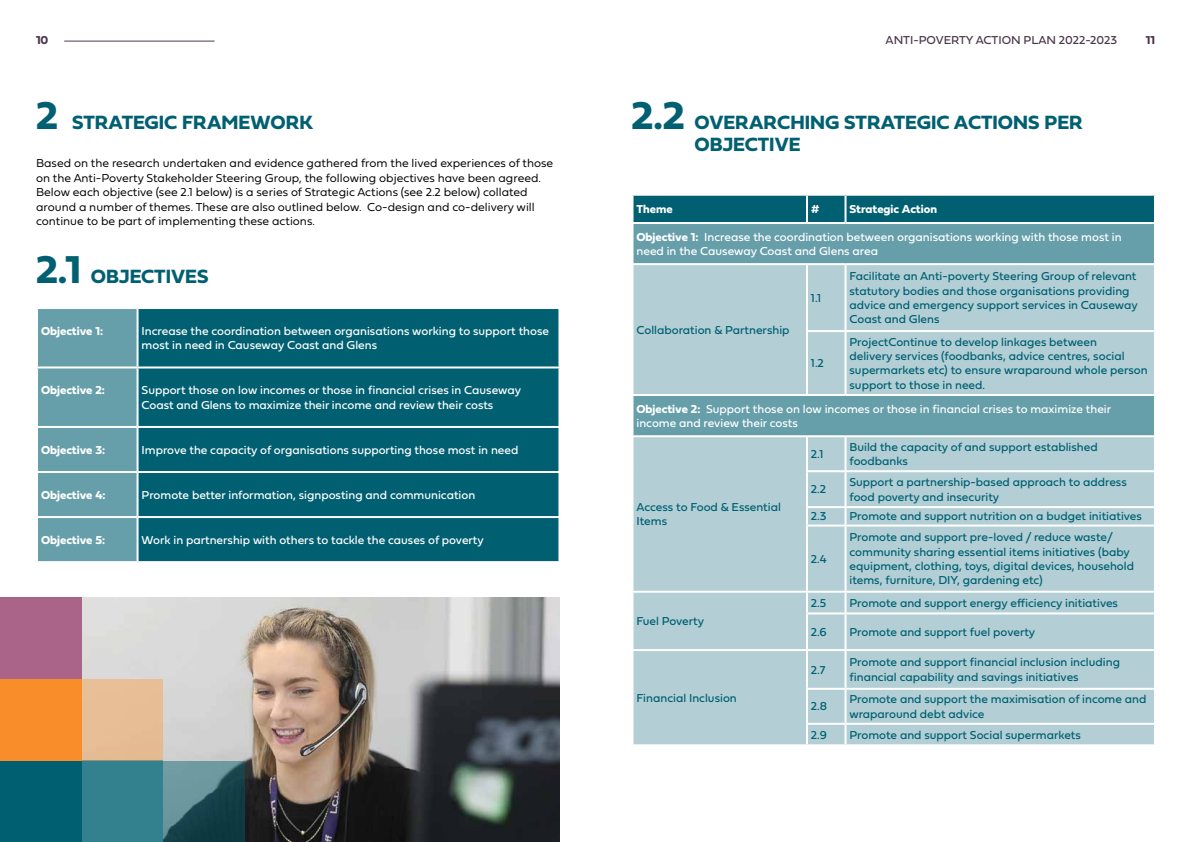
<style>
.page{position:relative;width:1191px;height:842px;background:#fff}
.page>*{position:absolute;margin:0;border:0;box-sizing:border-box;transform-origin:0 0}
.t1{font:20px/22px "Fieldwork Geo Bold";color:#006072}
.t2{font:12px/14.4px "Fieldwork Geo Regular";color:#006072}
.t3{font:12px/14.4px "Fieldwork Geo Regular";color:#fff}
.t4{font:12px/14.4px "Fieldwork Geo Light";color:#000}
.t5{font:12px "Fieldwork Geo Bold";color:#fff}
.t6{font:12px "Fieldwork Geo Regular";color:#4b384c}
.t7{font:12px "Fieldwork Geo Bold";color:#4b384c}
.s1{font-size:40.5px}
.s2{font-family:"Fieldwork Geo Bold"}
</style>
<div class="page">
<hr style="left:64px;top:41px;width:150px;height:1px;background:#4b384c">
<img style="left:81px;top:597px;width:478px;height:245px">
<div style="left:38px;top:309px;width:99px;height:252px;background:#669faa"></div>
<div style="left:139px;top:309px;width:419px;height:252px;background:#006072"></div>
<hr style="left:36px;top:366px;width:102px;height:2px;background:#fff">
<hr style="left:138px;top:366px;width:422px;height:2px;background:#fff">
<hr style="left:36px;top:426px;width:102px;height:2px;background:#fff">
<hr style="left:138px;top:426px;width:422px;height:2px;background:#fff">
<hr style="left:36px;top:471px;width:102px;height:2px;background:#fff">
<hr style="left:138px;top:471px;width:422px;height:2px;background:#fff">
<hr style="left:36px;top:516px;width:102px;height:2px;background:#fff">
<hr style="left:138px;top:516px;width:422px;height:2px;background:#fff">
<div style="left:81px;top:761px;width:82px;height:81px;background:#33808e"></div>
<div style="left:0;top:761px;width:81px;height:81px;background:#006072"></div>
<svg style="left:163px;top:761px;width:81px;height:81px;background:#3b666f"></svg>
<div style="left:81px;top:679px;width:82px;height:82px;background:#e8be96"></div>
<div style="left:0;top:679px;width:81px;height:82px;background:#f88d2a"></div>
<div style="left:0;top:597px;width:81px;height:82px;background:#aa6389"></div>
<div style="left:633px;top:196px;width:521px;height:26px;background:#006072"></div>
<div style="left:633px;top:224px;width:521px;height:39px;background:#669faa"></div>
<svg style="left:633px;top:265px;width:521px;height:479px;background:#accbd1"></svg>
<hr style="left:806px;top:196px;width:2px;height:26px;background:#fff">
<hr style="left:844px;top:196px;width:2px;height:26px;background:#fff">
<hr style="left:806px;top:265px;width:2px;height:65px;background:#fff">
<hr style="left:844px;top:265px;width:2px;height:65px;background:#fff">
<hr style="left:806px;top:330px;width:39px;height:2px;background:#fff">
<hr style="left:806px;top:332px;width:2px;height:62px;background:#fff">
<hr style="left:845px;top:330px;width:311px;height:2px;background:#fff">
<hr style="left:844px;top:332px;width:2px;height:62px;background:#fff">
<hr style="left:631px;top:394px;width:176px;height:2px;background:#fff">
<hr style="left:807px;top:394px;width:38px;height:2px;background:#fff">
<hr style="left:845px;top:394px;width:311px;height:2px;background:#fff">
<hr style="left:631px;top:435px;width:176px;height:2px;background:#fff">
<hr style="left:807px;top:435px;width:38px;height:2px;background:#fff">
<hr style="left:806px;top:437px;width:2px;height:33px;background:#fff">
<hr style="left:845px;top:435px;width:311px;height:2px;background:#fff">
<hr style="left:844px;top:437px;width:2px;height:33px;background:#fff">
<hr style="left:806px;top:470px;width:39px;height:2px;background:#fff">
<hr style="left:806px;top:472px;width:2px;height:34px;background:#fff">
<hr style="left:845px;top:470px;width:311px;height:2px;background:#fff">
<hr style="left:844px;top:472px;width:2px;height:34px;background:#fff">
<hr style="left:806px;top:506px;width:39px;height:2px;background:#fff">
<svg style="left:806px;top:508px;width:2px;height:17px"></svg>
<hr style="left:845px;top:506px;width:311px;height:2px;background:#fff">
<svg style="left:844px;top:508px;width:2px;height:17px"></svg>
<hr style="left:806px;top:525px;width:39px;height:2px;background:#fff">
<hr style="left:806px;top:527px;width:2px;height:64px;background:#fff">
<hr style="left:845px;top:525px;width:311px;height:2px;background:#fff">
<hr style="left:844px;top:527px;width:2px;height:64px;background:#fff">
<hr style="left:631px;top:591px;width:176px;height:2px;background:#fff">
<hr style="left:807px;top:591px;width:38px;height:2px;background:#fff">
<svg style="left:806px;top:593px;width:2px;height:19px"></svg>
<hr style="left:845px;top:591px;width:311px;height:2px;background:#fff">
<svg style="left:844px;top:593px;width:2px;height:19px"></svg>
<hr style="left:806px;top:612px;width:39px;height:2px;background:#fff">
<hr style="left:806px;top:614px;width:2px;height:35px;background:#fff">
<hr style="left:845px;top:612px;width:311px;height:2px;background:#fff">
<hr style="left:844px;top:614px;width:2px;height:35px;background:#fff">
<hr style="left:631px;top:649px;width:176px;height:2px;background:#fff">
<hr style="left:807px;top:649px;width:38px;height:2px;background:#fff">
<hr style="left:806px;top:651px;width:2px;height:37px;background:#fff">
<hr style="left:845px;top:649px;width:311px;height:2px;background:#fff">
<hr style="left:844px;top:651px;width:2px;height:37px;background:#fff">
<hr style="left:806px;top:688px;width:39px;height:2px;background:#fff">
<hr style="left:806px;top:690px;width:2px;height:33px;background:#fff">
<hr style="left:845px;top:688px;width:311px;height:2px;background:#fff">
<hr style="left:844px;top:690px;width:2px;height:33px;background:#fff">
<hr style="left:806px;top:723px;width:39px;height:2px;background:#fff">
<svg style="left:806px;top:725px;width:2px;height:19px"></svg>
<hr style="left:845px;top:723px;width:311px;height:2px;background:#fff">
<svg style="left:844px;top:725px;width:2px;height:19px"></svg>
<p class="t7" style="left:36px;top:31px;width:14px">10</p>
<p class="t6" style="left:885px;top:31px;width:233px">ANTI-POVERTY ACTION PLAN 2022-2023</p>
<p class="t7" style="left:1145px;top:31px;width:11px">11</p>
<h1 class="t1" style="left:36px;top:110px;width:279px"><span class="s1">2</span> STRATEGIC FRAMEWORK</h1>
<p class="t4" style="left:36px;top:156px;width:519px">Based on the research undertaken and evidence gathered from the lived experiences of those on the Anti-Poverty Stakeholder Steering Group, the following objectives have been agreed.<br>Below each objective (see 2.1 below) is a series of Strategic Actions (see 2.2 below) collated around a number of themes. These are also outlined below. Co-design and co-delivery will continue to be part of implementing these actions.</p>
<h1 class="t1" style="left:36px;top:265px;width:174px"><span class="s1">2.1</span> OBJECTIVES</h1>
<p class="t5" style="left:41px;top:321px;width:64px">Objective 1:</p>
<p class="t3" style="left:142px;top:323px;width:409px">Increase the coordination between organisations working to support those most in need in Causeway Coast and Glens</p>
<p class="t5" style="left:41px;top:381px;width:65px">Objective 2:</p>
<p class="t3" style="left:142px;top:382px;width:381px">Support those on low incomes or those in financial crises in Causeway<br>Coast and Glens to maximize their income and review their costs</p>
<p class="t5" style="left:41px;top:440px;width:66px">Objective 3:</p>
<p class="t3" style="left:142px;top:442px;width:378px">Improve the capacity of organisations supporting those most in need</p>
<p class="t5" style="left:41px;top:485px;width:66px">Objective 4:</p>
<p class="t3" style="left:142px;top:487px;width:335px">Promote better information, signposting and communication</p>
<p class="t5" style="left:41px;top:530px;width:66px">Objective 5:</p>
<p class="t3" style="left:142px;top:532px;width:344px">Work in partnership with others to tackle the causes of poverty</p>
<h1 class="t1" style="left:694px;top:110px;width:390px;text-indent:-63px"><span class="s1">2.2</span> OVERARCHING STRATEGIC ACTIONS PER<br>OBJECTIVE</h1>
<p class="t5" style="left:636px;top:200px;width:38px">Theme</p>
<p class="t5" style="left:811px;top:200px;width:10px">#</p>
<p class="t5" style="left:849px;top:200px;width:89px">Strategic Action</p>
<p class="t3" style="left:636px;top:229px;width:487px"><span class="s2">Objective 1:</span> Increase the coordination between organisations working with those most in need in the Causeway Coast and Glens area</p>
<p class="t2" style="left:811px;top:290px;width:12px">1.1</p>
<p class="t2" style="left:849px;top:268px;width:290px">Facilitate an Anti-poverty Steering Group of relevant statutory bodies and those organisations providing advice and emergency support services in Causeway Coast and Glens</p>
<p class="t2" style="left:636px;top:322px;width:155px">Collaboration &amp; Partnership</p>
<p class="t2" style="left:849px;top:334px;width:300px">ProjectContinue to develop linkages between<br>delivery services (foodbanks, advice centres, social supermarkets etc) to ensure wraparound whole person support to those in need.</p>
<p class="t3" style="left:636px;top:401px;width:476px"><span class="s2">Objective 2:</span> Support those on low incomes or those in financial crises to maximize their income and review their costs</p>
<p class="t2" style="left:811px;top:355px;width:14px">1.2</p>
<p class="t2" style="left:636px;top:499px;width:146px">Access to Food &amp; Essential<br>Items</p>
<p class="t2" style="left:636px;top:613px;width:69px">Fuel Poverty</p>
<p class="t2" style="left:636px;top:690px;width:102px">Financial Inclusion</p>
<p class="t2" style="left:811px;top:446px;width:14px">2.1</p>
<p class="t2" style="left:849px;top:439px;width:250px">Build the capacity of and support established foodbanks</p>
<p class="t2" style="left:811px;top:482px;width:17px">2.2</p>
<p class="t2" style="left:849px;top:474px;width:279px">Support a partnership-based approach to address food poverty and insecurity</p>
<p class="t2" style="left:811px;top:509px;width:17px">2.3</p>
<p class="t2" style="left:849px;top:509px;width:294px">Promote and support nutrition on a budget initiatives</p>
<p class="t2" style="left:811px;top:551px;width:17px">2.4</p>
<p class="t2" style="left:849px;top:529px;width:286px">Promote and support pre-loved / reduce waste/ community sharing essential items initiatives (baby equipment, clothing, toys, digital devices, household items, furniture, DIY, gardening etc)</p>
<p class="t2" style="left:811px;top:595px;width:17px">2.5</p>
<p class="t2" style="left:849px;top:595px;width:270px">Promote and support energy efficiency initiatives</p>
<p class="t2" style="left:811px;top:624px;width:17px">2.6</p>
<p class="t2" style="left:849px;top:624px;width:187px">Promote and support fuel poverty</p>
<p class="t2" style="left:811px;top:662px;width:16px">2.7</p>
<p class="t2" style="left:849px;top:655px;width:272px">Promote and support financial inclusion including financial capability and savings initiatives</p>
<p class="t2" style="left:811px;top:699px;width:18px">2.8</p>
<p class="t2" style="left:849px;top:691px;width:298px">Promote and support the maximisation of income and wraparound debt advice</p>
<p class="t2" style="left:811px;top:727px;width:18px">2.9</p>
<p class="t2" style="left:849px;top:727px;width:233px">Promote and support Social supermarkets</p>
</div>
